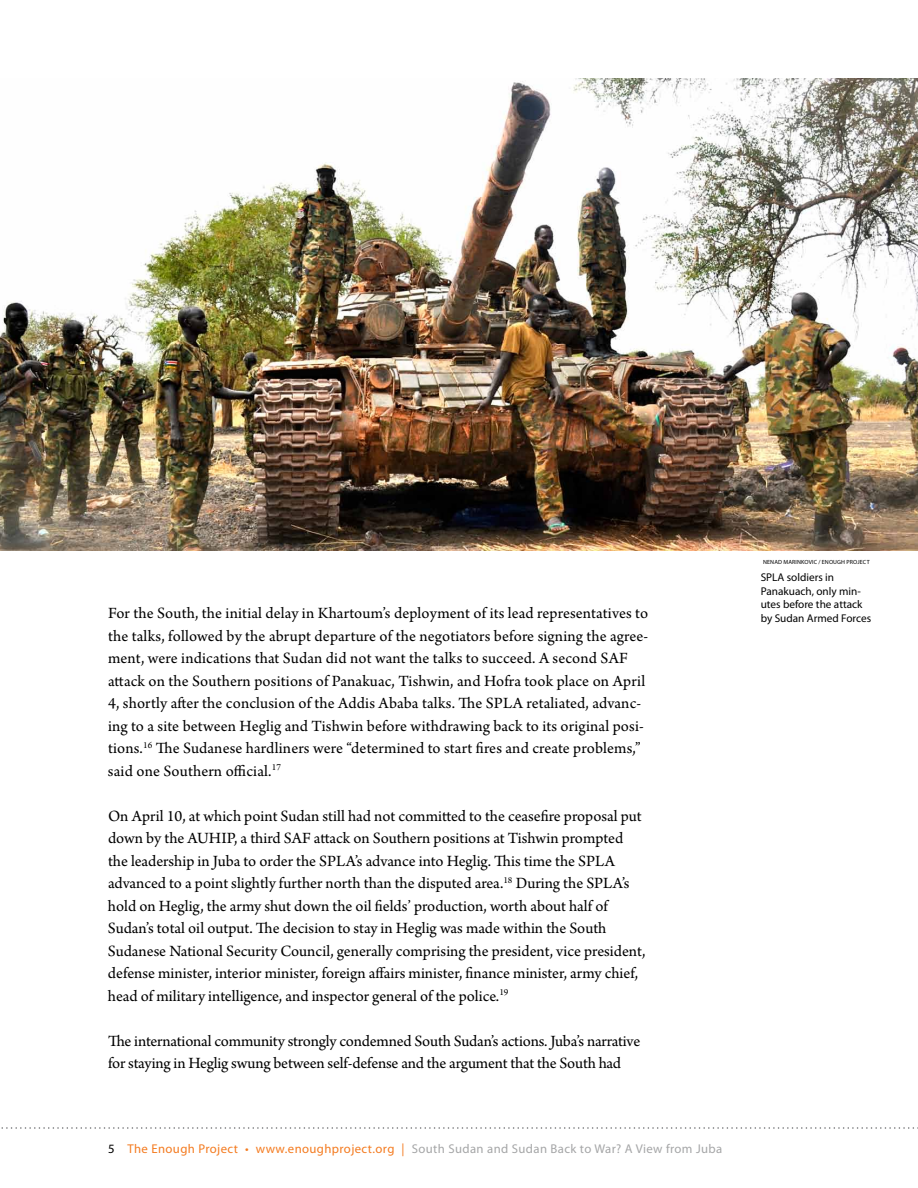
<style>
.page{position:relative;width:918px;height:1188px;background:#fff}
.page>*{position:absolute;margin:0;border:0;box-sizing:border-box;transform-origin:0 0}
.t1{font:16.5px/22.5px "Arno Pro";color:#000}
.t2{font:12.75px "Myriad Pro";letter-spacing:.03em;color:#a5a6a7}
.t3{font:11.25px/13.5px "Myriad Pro";color:#000}
.t4{font:6px "Myriad Pro";letter-spacing:.02em;color:#000}
.s1{color:#000}
.s2{color:#f47b20}
</style>
<div class="page">
<svg style="left:1px;top:1127px;width:917px;height:2px"></svg>
<img style="left:0;top:78px;width:918px;height:472px">
<p class="t1" style="left:108px;top:603px;width:542px">For the South, the initial delay in Khartoum’s deployment of its lead representatives to the talks, followed by the abrupt departure of the negotiators before signing the agree&shy;ment, were indications that Sudan did not want the talks to succeed. A second SAF attack on the Southern positions of Panakuac, Tishwin, and Hofra took place on April 4, shortly after the conclusion of the Addis Ababa talks. The SPLA retaliated, advanc&shy;ing to a site between Heglig and Tishwin before withdrawing back to its original posi&shy;tions.<sup>16</sup> The Sudanese hardliners were “determined to start fires and create problems,” said one Southern official.<sup>17</sup></p>
<p class="t1" style="left:108px;top:805px;width:539px">On April 10, at which point Sudan still had not committed to the ceasefire proposal put down by the AUHIP, a third SAF attack on Southern positions at Tishwin prompted the leadership in Juba to order the SPLA’s advance into Heglig. This time the SPLA advanced to a point slightly further north than the disputed area.<sup>18</sup> During the SPLA’s hold on Heglig, the army shut down the oil fields’ production, worth about half of Sudan’s total oil output. The decision to stay in Heglig was made within the South Sudanese National Security Council, generally comprising the president, vice president, defense minister, interior minister, foreign affairs minister, finance minister, army chief, head of military intelligence, and inspector general of the police.<sup>19</sup></p>
<p class="t1" style="left:108px;top:1030px;width:534px">The international community strongly condemned South Sudan’s actions. Juba’s narrative for staying in Heglig swung between self-defense and the argument that the South had</p>
<p class="t2" style="left:108px;top:1142px;width:616px"><span class="s1">5</span> <span class="s2">The Enough Project • www.enoughproject.org |</span> South Sudan and Sudan Back to War? A View from Juba</p>
<p class="t4" style="left:763px;top:559px;width:108px">Nenad Marinkovic / Enough Project</p>
<p class="t3" style="left:761px;top:571px;width:112px">SPLA soldiers in<br>Panakuach, only min&shy;utes before the attack by Sudan Armed Forces</p>
</div>
